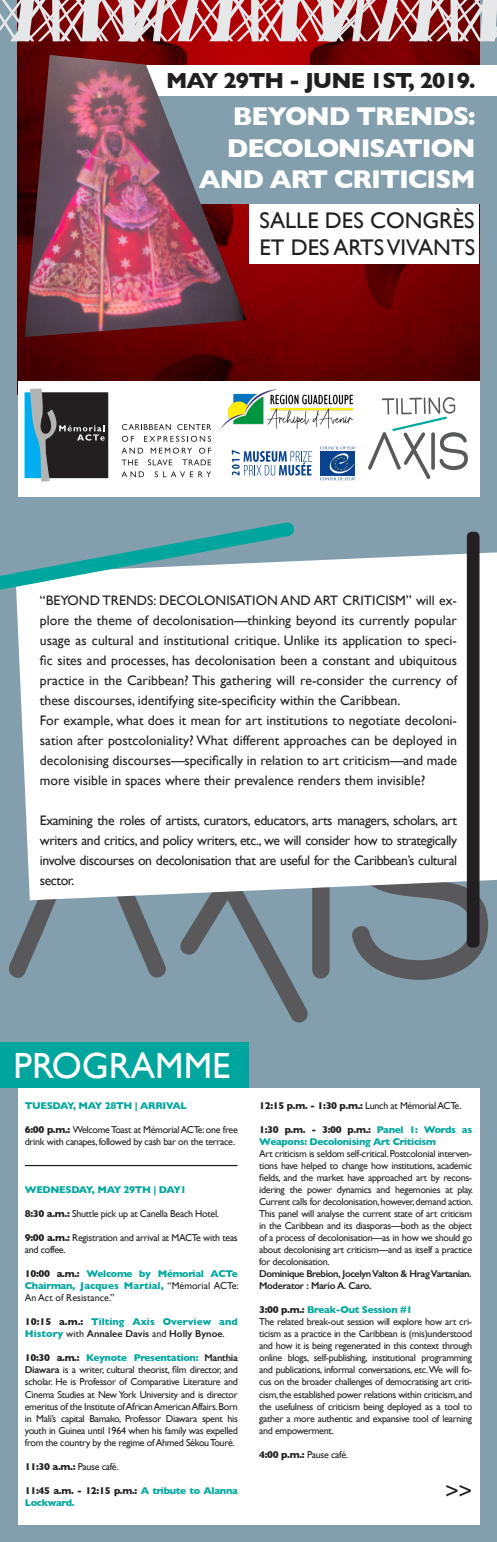
<style>
.page{position:relative;width:497px;height:1542px;background:#fff}
.page>*{position:absolute;margin:0;border:0;box-sizing:border-box;transform-origin:0 0}
.t1{font:36.38px "Gill Sans";color:#fff}
.t2{font:700 26.25px/31.5px "Gill Sans";letter-spacing:-.04em;color:#fff;text-align:right}
.t3{font:23.62px "Gill Sans";color:#231f20}
.t4{font:22.62px/27.1px "Gill Sans";color:#231f20}
.t5{font:700 22.25px "Gill Sans";letter-spacing:-.04em;color:#231f20}
.t6{font:13.75px/20px "Gill Sans";color:#231f20}
.t7{font:10px/12px "Gill Sans";letter-spacing:-.03em;color:#231f20}
.t8{font:700 10px/12px "Gill Sans";letter-spacing:-.03em;color:#00a69e}
.t9{font:700 10px/12px "Gill Sans";color:#00a69e}
.t10{font:600 10px/12px "Gill Sans";letter-spacing:-.04em;color:#231f20}
.t11{font:700 10px "Gill Sans";color:#231f20}
.s1{font-weight:700}
.s2{color:#231f20}
.s3{font-weight:400;color:#231f20}
.s4{font-weight:600;color:#231f20}
.s5{font-weight:700;color:#00a69e}
.s6{font-weight:600}
.s7{font-weight:400}
</style>
<div class="page">
<div style="left:0;top:0;width:496px;height:1541px;background:#839fad"></div>
<img style="left:18px;top:41px;width:460px;height:340px">
<div style="left:145px;top:65px;width:351px;height:32px;background:#fff"></div>
<div style="left:87px;top:97px;width:409px;height:107px;background:#839fad"></div>
<img style="left:25px;top:55px;width:221px;height:282px">
<div style="left:249px;top:204px;width:229px;height:60px;background:#fff"></div>
<div style="left:18px;top:381px;width:460px;height:115px;background:#fff"></div>
<svg style="left:368px;top:397px;width:99px;height:82px"></svg>
<svg style="left:25px;top:388px;width:83px;height:93px"></svg>
<svg style="left:122px;top:424px;width:49px;height:6px"></svg>
<svg style="left:177px;top:424px;width:34px;height:6px"></svg>
<svg style="left:122px;top:436px;width:89px;height:17px"></svg>
<svg style="left:121px;top:459px;width:17px;height:6px"></svg>
<svg style="left:148px;top:459px;width:24px;height:6px"></svg>
<svg style="left:182px;top:459px;width:29px;height:6px"></svg>
<svg style="left:121px;top:471px;width:23px;height:6px"></svg>
<svg style="left:154px;top:471px;width:57px;height:6px"></svg>
<div style="left:18px;top:1088px;width:460px;height:436px;background:#fff"></div>
<div style="left:0;top:1042px;width:248px;height:46px;background:#00a69e"></div>
<svg style="left:312px;top:900px;width:17px;height:79px"></svg>
<svg style="left:180px;top:900px;width:128px;height:123px"></svg>
<svg style="left:352px;top:900px;width:135px;height:79px"></svg>
<svg style="left:9px;top:900px;width:157px;height:78px"></svg>
<div style="left:16px;top:551px;width:480px;height:349px;background:#fff"></div>
<svg style="left:0;top:522px;width:294px;height:74px"></svg>
<div style="left:466px;top:531px;width:13px;height:416px;background:#231f20;border-radius:5px"></div>
<hr style="left:25px;top:1164px;width:212px;height:2px;background:#231f20">
<svg style="left:320px;top:446px;width:34px;height:34px"></svg>
<svg style="left:231px;top:450px;width:80px;height:25px"></svg>
<img style="left:220px;top:389px;width:134px;height:41px">
<svg style="left:0;top:0;width:497px;height:41px"></svg>
<h3 class="t5" style="left:166px;top:63px;width:310px">MAY 29TH - JUNE 1ST, 2019.</h3>
<h2 class="t2" style="left:198px;top:100px;width:278px">BEYOND TRENDS:<br>DECOLONISATION<br>AND ART CRITICISM</h2>
<h3 class="t4" style="left:259px;top:207px;width:217px">SALLE DES CONGRÈS<br>ET DES ARTS VIVANTS</h3>
<p class="t6" style="left:40px;top:590px;width:418px">“BEYOND TRENDS: DECOLONISATION AND ART CRITICISM” will ex&shy;plore the theme of decolonisation—thinking beyond its currently popular usage as cultural and institutional critique. Unlike its application to speci&shy;fic sites and processes, has decolonisation been a constant and ubiquitous practice in the Caribbean? This gathering will re-consider the currency of these discourses, identifying site-specificity within the Caribbean.<br>For example, what does it mean for art institutions to negotiate decoloni&shy;sation after postcoloniality? What different approaches can be deployed in decolonising discourses—specifically in relation to art criticism—and made more visible in spaces where their prevalence renders them invisible?</p>
<p class="t6" style="left:40px;top:810px;width:418px;text-align:justify">Examining the roles of artists, curators, educators, arts managers, scholars, art writers and critics, and policy writers, etc., we will consider how to strategically involve discourses on decolonisation that are useful for the Caribbean’s cultural sector.</p>
<h1 class="t1" style="left:13px;top:1044px;width:218px">PROGRAMME</h1>
<p class="t8" style="left:25px;top:1099px;width:163px">TUESDAY, MAY 28TH | ARRIVAL</p>
<p class="t7" style="left:25px;top:1123px;width:214px"><span class="s1">6:00 p.m.:</span> Welcome Toast at Mémorial ACTe: one free drink with canapes, followed by cash bar on the terrace.</p>
<p class="t8" style="left:25px;top:1183px;width:163px">WEDNESDAY, MAY 29TH | DAY1</p>
<p class="t7" style="left:25px;top:1207px;width:195px"><span class="s1">8:30 a.m.:</span> Shuttle pick up at Canella Beach Hotel.</p>
<p class="t7" style="left:25px;top:1231px;width:214px"><span class="s1">9:00 a.m.:</span> Registration and arrival at MACTe with teas and coffee.</p>
<p class="t8" style="left:25px;top:1267px;width:215px;text-align:justify"><span class="s2">10:00 a.m.:</span> Welcome by Mémorial ACTe Chairman, Jacques Martial, <span class="s3">“Mémorial ACTe:<br>An Act of Resistance.”</span></p>
<p class="t9" style="left:25px;top:1315px;width:214px"><span class="s2">10:15 a.m.:</span> Tilting Axis Overview and<br>History <span class="s3">with</span> <span class="s4">Annalee Davis</span> <span class="s3">and</span> <span class="s4">Holly Bynoe</span><span class="s3">.</span></p>
<p class="t7" style="left:25px;top:1351px;width:214px;text-align:justify"><span class="s1">10:30 a.m.:</span> <span class="s5">Keynote Presentation:</span> <span class="s6">Manthia Diawara</span> is a writer, cultural theorist, film director, and scholar. He is Professor of Comparative Literature and Cinema Studies at New York University and is director emeritus of the Institute of African American Affairs. Born in Mali’s capital Bamako, Professor Diawara spent his youth in Guinea until 1964 when his family was expelled from the country by the regime of Ahmed Sékou Touré.</p>
<p class="t11" style="left:25px;top:1458px;width:95px">11:30 a.m.: <span class="s7">Pause café.</span></p>
<p class="t8" style="left:25px;top:1483px;width:214px"><span class="s2">11:45 a.m. - 12:15 p.m.:</span> A tribute to Alanna<br>Lockward.</p>
<p class="t7" style="left:259px;top:1099px;width:203px"><span class="s1">12:15 p.m. - 1:30 p.m.:</span> Lunch at Mémorial ACTe.</p>
<p class="t8" style="left:259px;top:1123px;width:214px"><span class="s2">1:30 p.m. - 3:00 p.m.:</span> Panel 1: Words as<br>Weapons: Decolonising Art Criticism</p>
<p class="t7" style="left:259px;top:1147px;width:215px;text-align:justify">Art criticism is seldom self-critical. Postcolonial interven&shy;tions have helped to change how institutions, academic fields, and the market have approached art by recons&shy;idering the power dynamics and hegemonies at play.<br>Current calls for decolonisation, however, demand action.<br>This panel will analyse the current state of art criticism in the Caribbean and its diasporas—both as the object of a process of decolonisation—as in how we should go about decolonising art criticism—and as itself a practice for decolonisation.</p>
<p class="t10" style="left:259px;top:1267px;width:214px">Dominique Brebion, Jocelyn Valton &amp; Hrag Vartanian.<br>Moderator : Mario A. Caro.</p>
<p class="t7" style="left:259px;top:1303px;width:214px"><span class="s1">3:00 p.m.:</span> <span class="s5">Break-Out Session #1<br></span>The related break-out session will explore how art cri&shy;ticism as a practice in the Caribbean is (mis)understood and how it is being regenerated in this context through online blogs, self-publishing, institutional programming and publications, informal conversations, etc. We will fo&shy;cus on the broader challenges of democratising art criti&shy;cism, the established power relations within criticism, and the usefulness of criticism being deployed as a tool to gather a more authentic and expansive tool of learning and empowerment.</p>
<p class="t7" style="left:259px;top:1447px;width:90px"><span class="s1">4:00 p.m.:</span> Pause café.</p>
<h3 class="t3" style="left:444px;top:1477px;width:28px">&gt;&gt;</h3>
</div>
